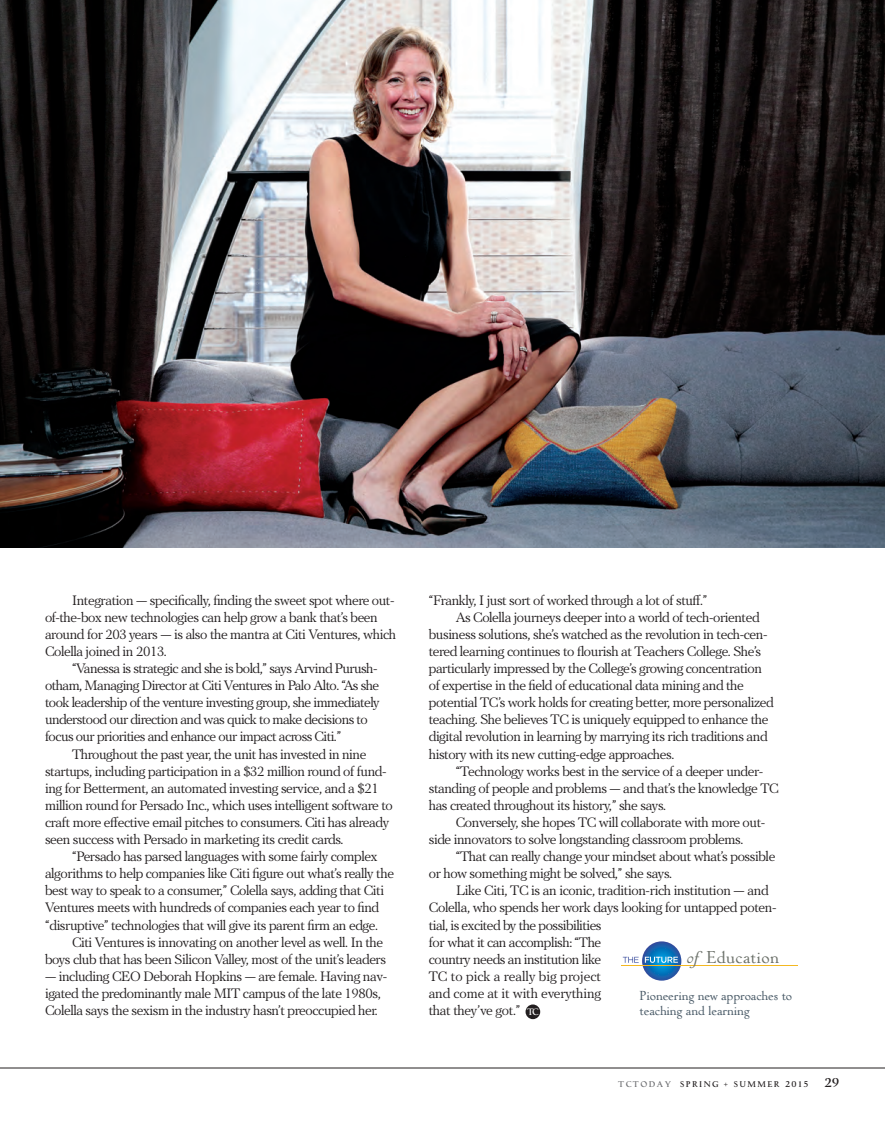
<style>
.page{position:relative;width:885px;height:1134px;background:#fff}
.page>*{position:absolute;margin:0;border:0;box-sizing:border-box;transform-origin:0 0}
.t1{font:18.6px "Pastonchi";letter-spacing:.02em;color:#6b7069}
.t2{font:14.1px/17.1px "PF Regal Text Pro Regular A";letter-spacing:-.025em;color:#231f20}
.t3{font:14.1px/15px "Pastonchi";letter-spacing:-.005em;color:#475865}
.t4{font:10.05px "Pastonchi MT Titling";color:#fff}
.t5{font:9px "Pastonchi MT Titling";letter-spacing:.16em;color:#231f20}
.s1{font-style:italic}
.s2{color:#6c6d70}
.s3{font-family:"Pastonchi"}
.s4{font-family:"PF Regal Text Pro";font-weight:500;font-size:13.5px}
</style>
<div class="page">
<svg style="left:642px;top:941px;width:39px;height:40px"></svg>
<svg style="left:622px;top:957px;width:16px;height:6px"></svg>
<svg style="left:644px;top:957px;width:33px;height:6px"></svg>
<hr style="left:621px;top:965px;width:176px;height:1px;background:#f4b821">
<img style="left:0;top:0;width:884px;height:547px">
<div style="left:525px;top:1004px;width:15px;height:15px;background:#231f20;border-radius:50%"></div>
<hr style="left:0;top:1068px;width:884px;height:1px;background:#231f20">
<p class="t2" style="left:45px;top:591px;width:352px;text-indent:27px">Integration — specifically, finding the sweet spot where out&shy;of-the-box new technologies can help grow a bank that’s been around for 203 years — is also the mantra at Citi Ventures, which Colella joined in 2013.</p>
<p class="t2" style="left:45px;top:660px;width:336px;text-indent:27px">“Vanessa is strategic and she is bold,” says Arvind Purush&shy;otham, Managing Director at Citi Ventures in Palo Alto. “As she took leadership of the venture investing group, she immediately understood our direction and was quick to make decisions to focus our priorities and enhance our impact across Citi.”</p>
<p class="t2" style="left:45px;top:745px;width:349px;text-indent:27px">Throughout the past year, the unit has invested in nine startups, including participation in a $32 million round of fund&shy;ing for Betterment, an automated investing service, and a $21 million round for Persado Inc., which uses intelligent software to craft more effective email pitches to consumers. Citi has already seen success with Persado in marketing its credit cards.</p>
<p class="t2" style="left:45px;top:848px;width:350px;text-indent:27px">“Persado has parsed languages with some fairly complex algorithms to help companies like Citi figure out what’s really the best way to speak to a consumer,” Colella says, adding that Citi Ventures meets with hundreds of companies each year to find “disruptive” technologies that will give its parent firm an edge.</p>
<p class="t2" style="left:45px;top:934px;width:342px;text-align:right">Citi Ventures is innovating on another level as well. In the<br>boys club that has been Silicon Valley, most of the unit’s leaders</p>
<p class="t2" style="left:45px;top:968px;width:343px">— including CEO Deborah Hopkins — are female. Having nav&shy;igated the predominantly male MIT campus of the late 1980s,<br>Colella says the sexism in the industry hasn’t preoccupied her.</p>
<p class="t2" style="left:428px;top:591px;width:280px">“Frankly, I just sort of worked through a lot of stuff.”</p>
<p class="t2" style="left:428px;top:609px;width:346px;text-indent:27px">As Colella journeys deeper into a world of tech-oriented business solutions, she’s watched as the revolution in tech-cen&shy;tered learning continues to flourish at Teachers College. She’s particularly impressed by the College’s growing concentration of expertise in the field of educational data mining and the potential TC’s work holds for creating better, more personalized teaching. She believes TC is uniquely equipped to enhance the digital revolution in learning by marrying its rich traditions and history with its new cutting-edge approaches.</p>
<p class="t2" style="left:428px;top:762px;width:351px;text-indent:27px">“Technology works best in the service of a deeper under&shy;standing of people and problems — and that’s the knowledge TC has created throughout its history,” she says.</p>
<p class="t2" style="left:428px;top:814px;width:338px;text-indent:27px">Conversely, she hopes TC will collaborate with more out&shy;side innovators to solve longstanding classroom problems.</p>
<p class="t2" style="left:428px;top:848px;width:348px;text-indent:27px">“That can really change your mindset about what’s possible or how something might be solved,” she says.</p>
<p class="t2" style="left:428px;top:882px;width:349px;text-indent:27px">Like Citi, TC is an iconic, tradition-rich institution — and Colella, who spends her work days looking for untapped poten&shy;tial, is excited by the possibilities<br>for what it can accomplish: “The<br>country needs an institution like<br>TC to pick a really big project<br>and come at it with everything<br>that they’ve got.”</p>
<p class="t1" style="left:685px;top:947px;width:94px"><span class="s1">of</span> Education</p>
<p class="t3" style="left:639px;top:989px;width:154px">Pioneering new approaches to teaching and learning</p>
<p class="t4" style="left:527px;top:1006px;width:13px">TC</p>
<p class="t5" style="left:618px;top:1080px;width:223px"><span class="s2">TCTODAY</span> SPRING <span class="s3">+</span> SUMMER 2015 <span class="s4">29</span></p>
</div>
